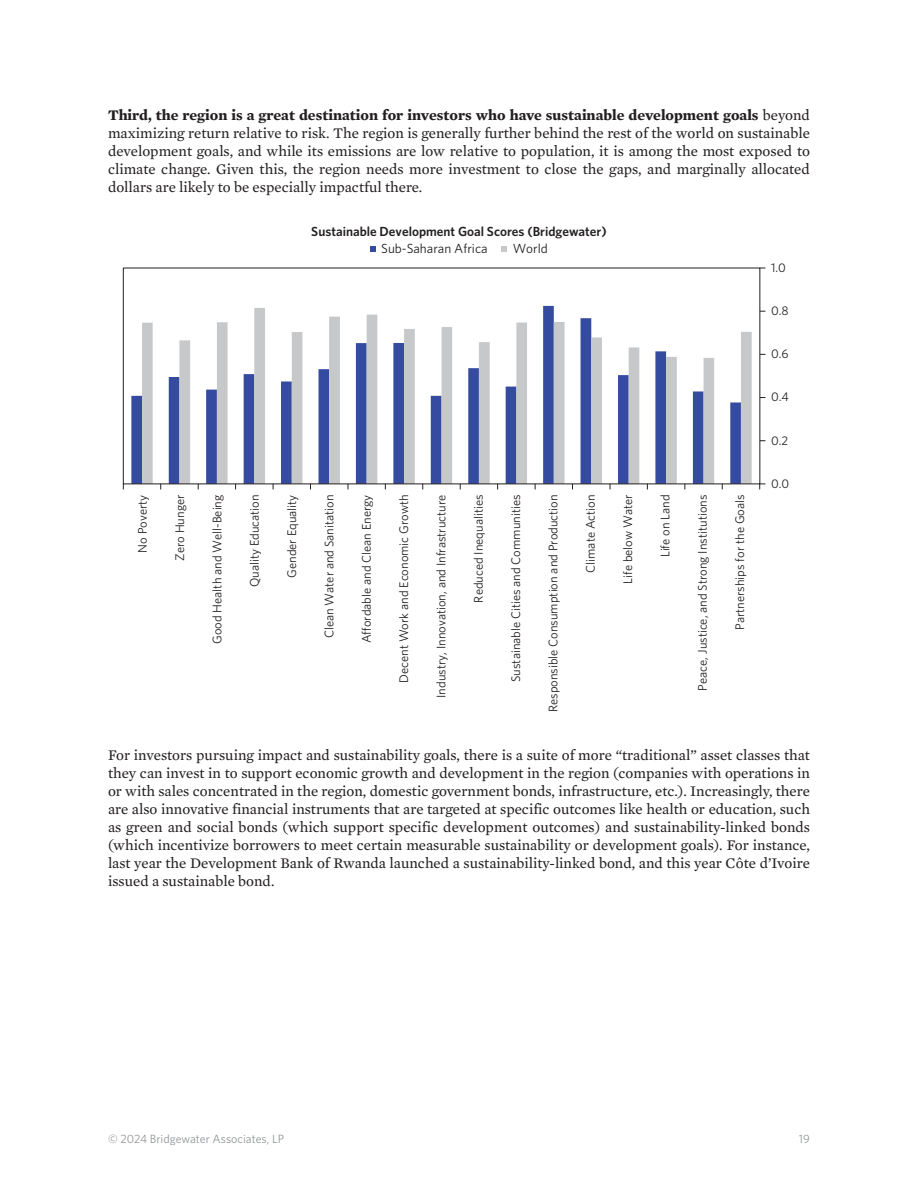
<style>
.page{position:relative;width:918px;height:1188px;background:#fff}
.page>*{position:absolute;margin:0;border:0;box-sizing:border-box;transform-origin:0 0}
.Body_Copy_Mercury_G2_Regular_v2{font:15px/18px "Mercury Text G2 Roman";color:#231f20;text-align:justify}
.t1{font:600 13.2px "Whitney";color:#231f20}
.t2{font:13.2px "Whitney";color:#231f20}
.t3{font:12.6px "Whitney";color:#231f20}
.t4{font:12px "Whitney";color:#939598}
.s1{font-family:"Mercury Text G2";font-weight:700}
</style>
<div class="page">
<svg style="left:131px;top:306px;width:423px;height:176px"></svg>
<svg style="left:142px;top:308px;width:610px;height:174px"></svg>
<svg style="left:370px;top:247px;width:6px;height:5px"></svg>
<svg style="left:502px;top:247px;width:5px;height:5px"></svg>
<svg style="left:759px;top:484px;width:6px;height:5px"></svg>
<p class="Body_Copy_Mercury_G2_Regular_v2" style="left:108px;top:106px;width:704px"><span class="s1">Third, the region is a great destination for investors who have sustainable development goals</span> beyond maximizing return relative to risk. The region is generally further behind the rest of the world on sustainable development goals, and while its emissions are low relative to population, it is among the most exposed to climate change. Given this, the region needs more investment to close the gaps, and marginally allocated dollars are likely to be especially impactful there.</p>
<p class="t1" style="left:311px;top:222px;width:297px">Sustainable Development Goal Scores (Bridgewater)</p>
<p class="t2" style="left:381px;top:240px;width:108px">Sub-Saharan Africa</p>
<p class="t2" style="left:513px;top:240px;width:37px">World</p>
<p class="t3" style="left:134px;top:553px;width:59px;rotate:-90deg">No Poverty</p>
<p class="t3" style="left:171px;top:561px;width:68px;rotate:-90deg">Zero Hunger</p>
<p class="t3" style="left:209px;top:644px;width:151px;rotate:-90deg">Good Health and Well-Being</p>
<p class="t3" style="left:246px;top:587px;width:94px;rotate:-90deg">Quality Education</p>
<p class="t3" style="left:283px;top:578px;width:85px;rotate:-90deg">Gender Equality</p>
<p class="t3" style="left:321px;top:638px;width:145px;rotate:-90deg">Clean Water and Sanitation</p>
<p class="t3" style="left:358px;top:643px;width:150px;rotate:-90deg">A ordable and Clean Energy</p>
<p class="t3" style="left:395px;top:683px;width:190px;rotate:-90deg">Decent Work and Economic Growth</p>
<p class="t3" style="left:433px;top:698px;width:205px;rotate:-90deg">Industry, Innovation, and Infrastructure</p>
<p class="t3" style="left:470px;top:603px;width:109px;rotate:-90deg">Reduced Inequalities</p>
<p class="t3" style="left:507px;top:682px;width:189px;rotate:-90deg">Sustainable Cities and Communities</p>
<p class="t3" style="left:545px;top:712px;width:219px;rotate:-90deg">Responsible Consumption and Production</p>
<p class="t3" style="left:582px;top:573px;width:80px;rotate:-90deg">Climate Action</p>
<p class="t3" style="left:619px;top:584px;width:91px;rotate:-90deg">Life below Water</p>
<p class="t3" style="left:657px;top:557px;width:64px;rotate:-90deg">Life on Land</p>
<p class="t3" style="left:694px;top:691px;width:197px;rotate:-90deg">Peace, Justice, and Strong Institutions</p>
<p class="t3" style="left:731px;top:630px;width:137px;rotate:-90deg">Partnerships for the Goals</p>
<p class="t3" style="left:771px;top:259px;width:16px">1.0</p>
<p class="t3" style="left:771px;top:302px;width:19px">0.8</p>
<p class="t3" style="left:771px;top:345px;width:19px">0.6</p>
<p class="t3" style="left:771px;top:389px;width:19px">0.4</p>
<p class="t3" style="left:771px;top:432px;width:19px">0.2</p>
<p class="t3" style="left:771px;top:475px;width:20px">0.0</p>
<p class="Body_Copy_Mercury_G2_Regular_v2" style="left:108px;top:746px;width:704px">For investors pursuing impact and sustainability goals, there is a suite of more “traditional” asset classes that they can invest in to support economic growth and development in the region (companies with operations in or with sales concentrated in the region, domestic government bonds, infrastructure, etc.). Increasingly, there are also innovative financial instruments that are targeted at specific outcomes like health or education, such as green and social bonds (which support specific development outcomes) and sustainability-linked bonds (which incentivize borrowers to meet certain measurable sustainability or development goals). For instance, last year the Development Bank of Rwanda launched a sustainability-linked bond, and this year Côte d’Ivoire issued a sustainable bond.</p>
<p class="t4" style="left:108px;top:1130px;width:178px">© 2024 Bridgewater Associates, LP</p>
<p class="t4" style="left:799px;top:1130px;width:13px">19</p>
</div>
